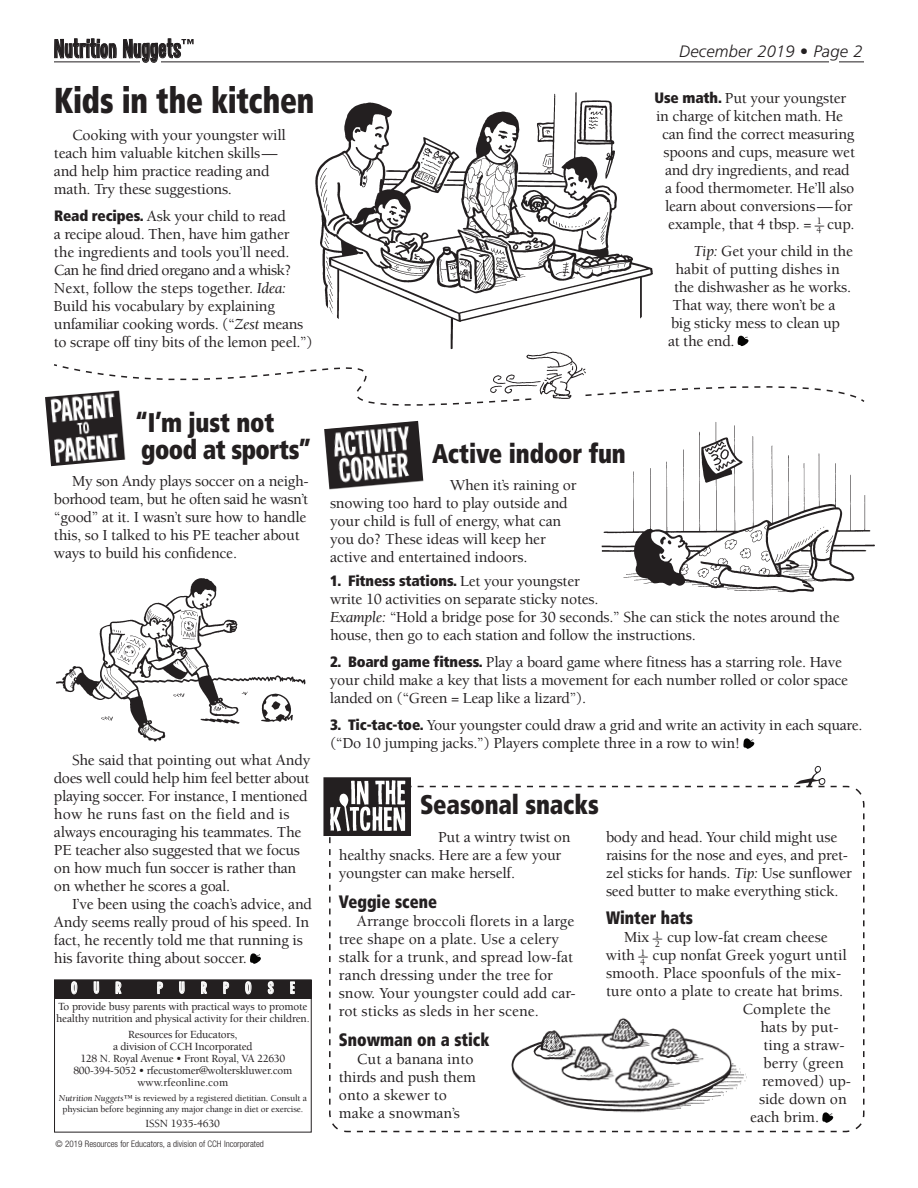
<style>
.page{position:relative;width:918px;height:1188px;background:#fff}
.page>*{position:absolute;margin:0;border:0;box-sizing:border-box;transform-origin:0 0}
.t1{font:900 condensed 36px "Frutiger LT Pro";letter-spacing:-.01em;color:#231f20;scale:.85 1}
.t2{font:900 condensed 27px/27px "Frutiger LT Pro";letter-spacing:-.01em;color:#231f20;scale:.9 1}
.t3{font:24px "Shakeout";letter-spacing:.01em;color:#231f20}
.t4{font:900 condensed 18px "Frutiger LT Pro";color:#231f20;scale:.9 1}
.t5{font:italic 300 16.5px "Frutiger LT Pro";letter-spacing:.01em;color:#231f20}
.t6{font:500 15.75px/18px "Berkeley Std";letter-spacing:-.015em;color:#231f20}
.t7{font:500 15.75px "Berkeley Std";letter-spacing:.01em;color:#231f20}
.t8{font:900 condensed 15px "Frutiger LT Pro";letter-spacing:-.01em;color:#231f20}
.t9{font:15px "Shakeout";letter-spacing:1.1em;color:#fff}
.t10{font:500 11.25px/12px "Berkeley Std";letter-spacing:-.025em;color:#231f20}
.t11{font:500 9.3px/10.5px "Berkeley Std";letter-spacing:-.015em;color:#231f20;text-align:center}
.t12{font:300 condensed 9px "Helvetica Neue";color:#231f20}
.s1{font-family:"Frutiger LT Pro";font-weight:900;font-stretch:condensed;font-size:15px}
.s2{font-weight:400;font-style:italic}
.s3{font-size:13.35px}
.s4{font-family:"Berkeley Std";font-weight:500;font-stretch:normal;font-size:15.75px}
</style>
<div class="page">
<hr style="left:54px;top:62px;width:810px;height:1px;background:#231f20">
<div style="left:829px;top:57px;width:9px;height:8px;background:#fff"></div>
<svg style="left:54px;top:39px;width:63px;height:20px"></svg>
<svg style="left:123px;top:38px;width:71px;height:25px"></svg>
<img style="left:45px;top:396px;width:81px;height:71px">
<img style="left:56px;top:578px;width:250px;height:164px">
<svg style="left:250px;top:953px;width:11px;height:11px"></svg>
<div style="left:54px;top:980px;width:258px;height:18px;background:#231f20"></div>
<div style="left:54px;top:980px;width:258px;height:152px;border:1px solid #231f20"></div>
<svg style="left:71px;top:981px;width:6px;height:13px"></svg>
<svg style="left:94px;top:981px;width:5px;height:18px"></svg>
<svg style="left:116px;top:982px;width:6px;height:12px"></svg>
<svg style="left:157px;top:982px;width:6px;height:12px"></svg>
<svg style="left:179px;top:981px;width:6px;height:18px"></svg>
<svg style="left:201px;top:982px;width:6px;height:12px"></svg>
<svg style="left:223px;top:982px;width:6px;height:12px"></svg>
<svg style="left:245px;top:981px;width:6px;height:13px"></svg>
<svg style="left:268px;top:981px;width:6px;height:13px"></svg>
<svg style="left:290px;top:982px;width:5px;height:12px"></svg>
<img style="left:315px;top:92px;width:338px;height:242px">
<svg style="left:52px;top:334px;width:813px;height:93px"></svg>
<div style="left:536px;top:392px;width:46px;height:11px;background:#fff"></div>
<img style="left:488px;top:347px;width:100px;height:55px">
<img style="left:324px;top:421px;width:99px;height:69px">
<svg style="left:743px;top:738px;width:12px;height:11px"></svg>
<img style="left:596px;top:415px;width:279px;height:178px">
<svg style="left:329px;top:785px;width:536px;height:348px"></svg>
<svg style="left:329px;top:766px;width:508px;height:33px"></svg>
<img style="left:324px;top:778px;width:87px;height:58px">
<img style="left:508px;top:1011px;width:244px;height:109px">
<svg style="left:822px;top:1111px;width:13px;height:13px"></svg>
<h2 class="t3" style="left:54px;top:36px;width:129px">Nutrition Nuggets</h2>
<h2 class="t5" style="left:679px;top:42px;width:185px">December 2019 • Page 2</h2>
<h2 class="t1" style="left:54px;top:78px;width:308px">Kids in the kitchen</h2>
<p class="t6" style="left:54px;top:126px;width:233px;text-indent:18px">Cooking with your youngster will teach him valuable kitchen skills— and help him practice reading and math. Try these suggestions.</p>
<p class="t6" style="left:54px;top:207px;width:260px"><span class="s1">Read recipes.</span> Ask your child to read<br>a recipe aloud. Then, have him gather the ingredients and tools you’ll need.<br>Can he find dried oregano and a whisk?<br>Next, follow the steps together. <span class="s2">Idea:<br></span>Build his vocabulary by explaining unfamiliar cooking words. (“<span class="s2">Zest</span> means to scrape off tiny bits of the lemon peel.”)</p>
<p class="t6" style="left:655px;top:89px;width:193px"><span class="s1">Use math.</span> Put your youngster</p>
<p class="t6" style="left:656px;top:107px;width:189px">in charge of kitchen math. He</p>
<p class="t6" style="left:662px;top:125px;width:194px">can find the correct measuring</p>
<p class="t6" style="left:664px;top:143px;width:193px">spoons and cups, measure wet</p>
<p class="t6" style="left:665px;top:161px;width:186px">and dry ingredients, and read</p>
<p class="t6" style="left:665px;top:179px;width:191px">a food thermometer. He’ll also</p>
<p class="t6" style="left:665px;top:197px;width:189px">learn about conversions—for</p>
<p class="t6" style="left:668px;top:215px;width:158px">example, that 4 tbsp. = <span class="s3">–</span><sub>4</sub></p>
<p class="t6" style="left:694px;top:211px;width:163px;line-height:27px;text-align:right"><sup>1</sup> cup.<br><span class="s2">Tip:</span> Get your child in the</p>
<p class="t6" style="left:676px;top:260px;width:166px">habit of putting dishes in</p>
<p class="t6" style="left:674px;top:278px;width:179px">the dishwasher as he works.</p>
<p class="t6" style="left:673px;top:296px;width:164px">That way, there won’t be a</p>
<p class="t6" style="left:671px;top:314px;width:171px">big sticky mess to clean up</p>
<p class="t6" style="left:668px;top:332px;width:68px">at the end.</p>
<h2 class="t2" style="left:135px;top:409px;width:198px">“I’m just not good at sports”</h2>
<p class="t6" style="left:54px;top:473px;width:256px;text-indent:18px">My son Andy plays soccer on a neigh&shy;borhood team, but he often said he wasn’t “good” at it. I wasn’t sure how to handle this, so I talked to his PE teacher about ways to build his confidence.</p>
<p class="t6" style="left:72px;top:752px;width:240px">She said that pointing out what Andy</p>
<p class="t6" style="left:54px;top:770px;width:257px">does well could help him feel better about</p>
<p class="t6" style="left:54px;top:788px;width:255px">playing soccer. For instance, I mentioned</p>
<p class="t7" style="left:54px;top:806px;width:237px">how he runs fast on the field and is</p>
<p class="t6" style="left:54px;top:824px;width:249px">always encouraging his teammates. The</p>
<p class="t6" style="left:54px;top:842px;width:248px">PE teacher also suggested that we focus</p>
<p class="t6" style="left:54px;top:860px;width:244px">on how much fun soccer is rather than</p>
<p class="t6" style="left:54px;top:878px;width:178px">on whether he scores a goal.</p>
<p class="t6" style="left:72px;top:896px;width:241px">I’ve been using the coach’s advice, and</p>
<p class="t6" style="left:54px;top:914px;width:257px">Andy seems really proud of his speed. In</p>
<p class="t6" style="left:54px;top:932px;width:250px">fact, he recently told me that running is</p>
<p class="t6" style="left:54px;top:950px;width:195px">his favorite thing about soccer.</p>
<p class="t10" style="left:56px;top:1000px;width:255px">To provide busy parents with practical ways to promote healthy nutrition and physical activity for their children.</p>
<p class="t10" style="left:73px;top:1029px;width:220px;text-align:center">Resources for Educators,<br>a division of CCH Incorporated<br>128 N. Royal Avenue • Front Royal, VA 22630<br>800-394-5052 • rfecustomer@wolterskluwer.com www.rfeonline.com</p>
<p class="t11" style="left:59px;top:1093px;width:249px"><span class="s2">Nutrition Nuggets™</span> is reviewed by a registered dietitian. Consult a physician before beginning any major change in diet or exercise.</p>
<p class="t10" style="left:146px;top:1117px;width:76px">ISSN 1935-4630</p>
<h2 class="t9" style="left:71px;top:980px;width:52px">OUR</h2>
<h2 class="t9" style="left:157px;top:980px;width:139px">PURPOSE</h2>
<p class="t12" style="left:56px;top:1139px;width:210px">© 2019 Resources for Educators, a division of CCH Incorporated</p>
<h2 class="t2" style="left:432px;top:440px;width:217px">Active indoor fun</h2>
<p class="t6" style="left:330px;top:477px;width:248px;text-indent:120px">When it’s raining or snowing too hard to play outside and your child is full of energy, what can you do? These ideas will keep her active and entertained indoors.</p>
<p class="t8" style="left:330px;top:572px;width:251px">1. Fitness stations. <span class="s4">Let your youngster</span></p>
<p class="t6" style="left:330px;top:591px;width:511px">write 10 activities on separate sticky notes.<br><span class="s2">Example:</span> “Hold a bridge pose for 30 seconds.” She can stick the notes around the house, then go to each station and follow the instructions.</p>
<p class="t6" style="left:330px;top:654px;width:520px"><span class="s1">2. Board game fitness.</span> Play a board game where fitness has a starring role. Have your child make a key that lists a movement for each number rolled or color space landed on (“Green = Leap like a lizard”).</p>
<p class="t6" style="left:330px;top:717px;width:534px"><span class="s1">3. Tic-tac-toe.</span> Your youngster could draw a grid and write an activity in each square. (“Do 10 jumping jacks.”) Players complete three in a row to win!</p>
<h2 class="t2" style="left:420px;top:791px;width:200px">Seasonal snacks</h2>
<p class="t6" style="left:339px;top:828px;width:233px;text-indent:99px">Put a wintry twist on healthy snacks. Here are a few your youngster can make herself.</p>
<p class="t4" style="left:339px;top:891px;width:111px">Veggie scene</p>
<p class="t6" style="left:339px;top:912px;width:238px;text-indent:18px">Arrange broccoli florets in a large tree shape on a plate. Use a celery stalk for a trunk, and spread low-fat ranch dressing under the tree for snow. Your youngster could add car&shy;rot sticks as sleds in her scene.</p>
<p class="t4" style="left:339px;top:1029px;width:169px">Snowman on a stick</p>
<p class="t6" style="left:339px;top:1050px;width:139px;text-indent:18px">Cut a banana into thirds and push them onto a skewer to make a snowman’s</p>
<p class="t6" style="left:606px;top:828px;width:248px">body and head. Your child might use raisins for the nose and eyes, and pret&shy;zel sticks for hands. <span class="s2">Tip:</span> Use sunflower seed butter to make everything stick.</p>
<p class="t4" style="left:606px;top:907px;width:98px">Winter hats</p>
<p class="t6" style="left:624px;top:929px;width:205px">Mix <sup>1</sup><span class="s3">–</span> <sub>2</sub> cup low-fat cream cheese</p>
<p class="t6" style="left:606px;top:947px;width:242px">with <sup>1</sup><span class="s3">–</span> <sub>4</sub> cup nonfat Greek yogurt until</p>
<p class="t6" style="left:606px;top:965px;width:237px">smooth. Place spoonfuls of the mix-</p>
<p class="t6" style="left:606px;top:983px;width:239px">ture onto a plate to create hat brims.</p>
<p class="t6" style="left:743px;top:1001px;width:90px">Complete the</p>
<p class="t6" style="left:761px;top:1019px;width:80px">hats by put-</p>
<p class="t6" style="left:764px;top:1037px;width:83px">ting a straw-</p>
<p class="t6" style="left:764px;top:1055px;width:82px">berry (green</p>
<p class="t6" style="left:762px;top:1073px;width:91px">removed) up-</p>
<p class="t6" style="left:759px;top:1091px;width:89px">side down on</p>
<p class="t6" style="left:750px;top:1109px;width:71px">each brim.</p>
</div>
